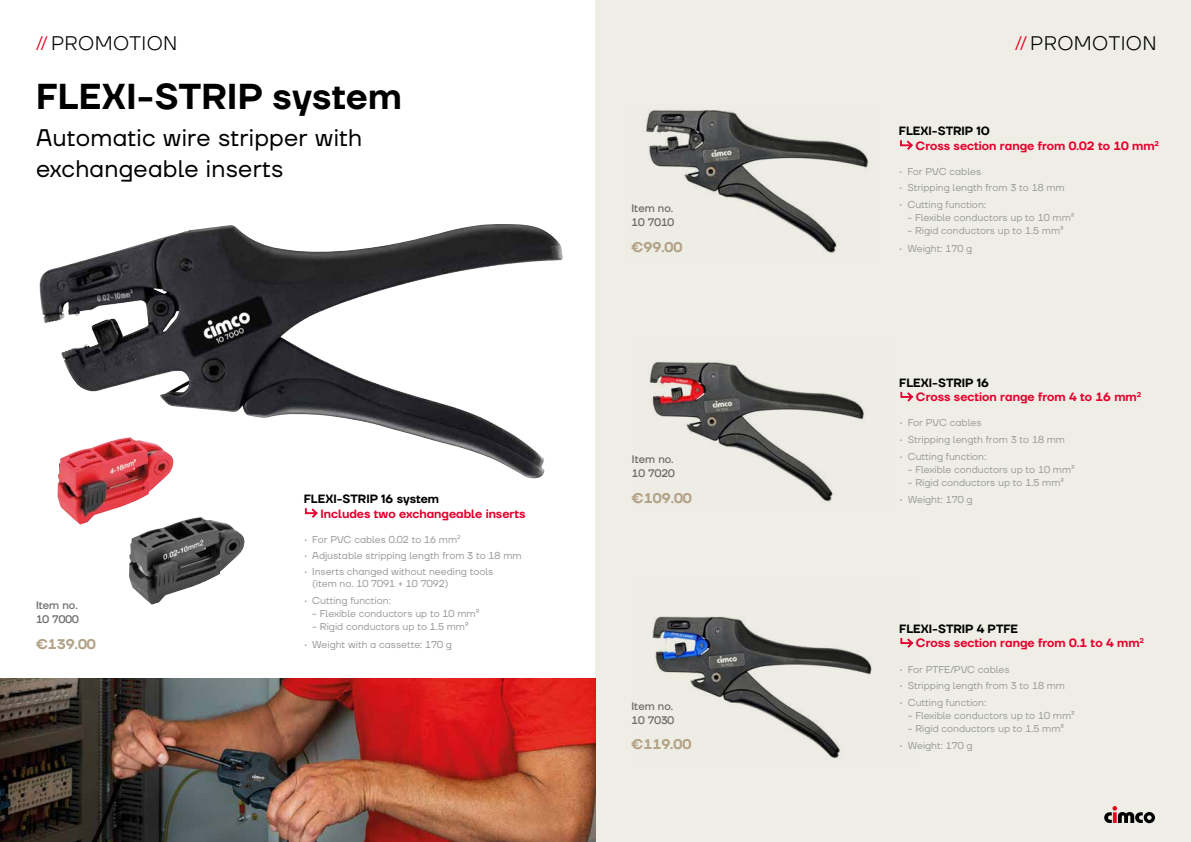
<style>
.page{position:relative;width:1191px;height:842px;background:#fff}
.page>*{position:absolute;margin:0;border:0;box-sizing:border-box;transform-origin:0 0}
.t1{font:600 36px "TT Firs Neue";letter-spacing:.01em;color:#000}
.t2{font:24px/31px "TT Firs Neue";letter-spacing:.01em;color:#000}
.t3{font:300 19.6px "TT Firs Neue";letter-spacing:.02em;color:#000}
.t4{font:600 14px "TT Firs Neue";color:#b3a388}
.t5{font:600 12px/14.4px "TT Firs Neue";color:#e4032f}
.t6{font:600 12px "TT Firs Neue";color:#000}
.t7{font:500 11px/14px "TT Firs Neue";color:#706f6f}
.t8{font:10px/12px "TT Firs Neue";color:#9d9d9c}
.s1{color:#e40521}
.s2{color:#000}
</style>
<div class="page">
<div style="left:595px;top:0;width:596px;height:842px;background:#efeee6"></div>
<img style="left:0;top:679px;width:595px;height:163px">
<svg style="left:305px;top:508px;width:13px;height:10px"></svg>
<svg style="left:1104px;top:806px;width:51px;height:17px"></svg>
<img style="left:129px;top:517px;width:116px;height:88px">
<img style="left:57px;top:479px;width:116px;height:45px">
<img style="left:646px;top:110px;width:223px;height:143px">
<svg style="left:900px;top:140px;width:13px;height:10px"></svg>
<img style="left:649px;top:362px;width:216px;height:141px">
<svg style="left:900px;top:392px;width:13px;height:10px"></svg>
<img style="left:652px;top:616px;width:262px;height:142px">
<img style="left:39px;top:225px;width:500px;height:254px">
<h3 class="t3" style="left:36px;top:30px;width:143px"><span class="s1">//</span>PROMOTION</h3>
<h3 class="t3" style="left:1015px;top:30px;width:143px"><span class="s1">//</span>PROMOTION</h3>
<h1 class="t1" style="left:36px;top:72px;width:367px">FLEXI-STRIP system</h1>
<h2 class="t2" style="left:36px;top:121px;width:328px">Automatic wire stripper with exchangeable inserts</h2>
<p class="t5" style="left:915px;top:124px;width:245px;text-indent:-17px"><span class="s2">FLEXI-STRIP 10<br></span>Cross section range from 0.02 to 10 mm<sup>2</sup></p>
<p class="t8" style="left:899px;top:165px;width:84px">• For PVC cables</p>
<p class="t8" style="left:899px;top:181px;width:167px">• Stripping length from 3 to 18 mm</p>
<p class="t8" style="left:899px;top:199px;width:88px">• Cutting function:</p>
<p class="t8" style="left:907px;top:212px;width:168px">- Flexible conductors up to 10 mm²</p>
<p class="t8" style="left:907px;top:225px;width:158px">- Rigid conductors up to 1.5 mm²</p>
<p class="t8" style="left:899px;top:242px;width:75px">• Weight: 170 g</p>
<p class="t7" style="left:631px;top:201px;width:44px">Item no.<br>10 7010</p>
<h3 class="t4" style="left:631px;top:237px;width:52px">€99.00</h3>
<p class="t7" style="left:36px;top:598px;width:44px">Item no.<br>10 7000</p>
<h3 class="t4" style="left:36px;top:634px;width:61px">€139.00</h3>
<p class="t6" style="left:304px;top:491px;width:137px">FLEXI-STRIP 16 system</p>
<p class="t5" style="left:320px;top:506px;width:206px">Includes two exchangeable inserts</p>
<p class="t8" style="left:304px;top:533px;width:158px">• For PVC cables 0.02 to 16 mm<sup>2</sup></p>
<p class="t8" style="left:304px;top:549px;width:219px">• Adjustable stripping length from 3 to 18 mm</p>
<p class="t8" style="left:312px;top:565px;width:182px;text-indent:-8px">• Inserts changed without needing tools (item no. 10 7091 + 10 7092)</p>
<p class="t8" style="left:304px;top:595px;width:88px">• Cutting function:</p>
<p class="t8" style="left:312px;top:608px;width:168px">- Flexible conductors up to 10 mm²</p>
<p class="t8" style="left:312px;top:621px;width:158px">- Rigid conductors up to 1.5 mm²</p>
<p class="t8" style="left:304px;top:638px;width:150px">• Weight with a cassette: 170 g</p>
<p class="t7" style="left:632px;top:452px;width:44px">Item no.<br>10 7020</p>
<h3 class="t4" style="left:632px;top:489px;width:61px">€109.00</h3>
<p class="t7" style="left:631px;top:699px;width:44px">Item no.<br>10 7030</p>
<p class="t5" style="left:916px;top:375px;width:227px;text-indent:-17px"><span class="s2">FLEXI-STRIP 16<br></span>Cross section range from 4 to 16 mm<sup>2</sup></p>
<p class="t8" style="left:899px;top:417px;width:84px">• For PVC cables</p>
<p class="t8" style="left:899px;top:433px;width:167px">• Stripping length from 3 to 18 mm</p>
<p class="t8" style="left:899px;top:450px;width:88px">• Cutting function:</p>
<p class="t8" style="left:907px;top:463px;width:168px">- Flexible conductors up to 10 mm²</p>
<p class="t8" style="left:907px;top:476px;width:158px">- Rigid conductors up to 1.5 mm²</p>
<p class="t8" style="left:899px;top:493px;width:75px">• Weight: 170 g</p>
<p class="t5" style="left:916px;top:622px;width:229px;text-indent:-17px"><span class="s2">FLEXI-STRIP 4 PTFE<br></span>Cross section range from 0.1 to 4 mm<sup>2</sup></p>
<p class="t8" style="left:899px;top:663px;width:112px">• For PTFE/PVC cables</p>
<p class="t8" style="left:899px;top:679px;width:167px">• Stripping length from 3 to 18 mm</p>
<p class="t8" style="left:899px;top:696px;width:88px">• Cutting function:</p>
<p class="t8" style="left:907px;top:709px;width:168px">- Flexible conductors up to 10 mm²</p>
<p class="t8" style="left:907px;top:722px;width:158px">- Rigid conductors up to 1.5 mm²</p>
<h3 class="t4" style="left:631px;top:735px;width:61px">€119.00</h3>
<p class="t8" style="left:899px;top:740px;width:75px">• Weight: 170 g</p>
</div>
